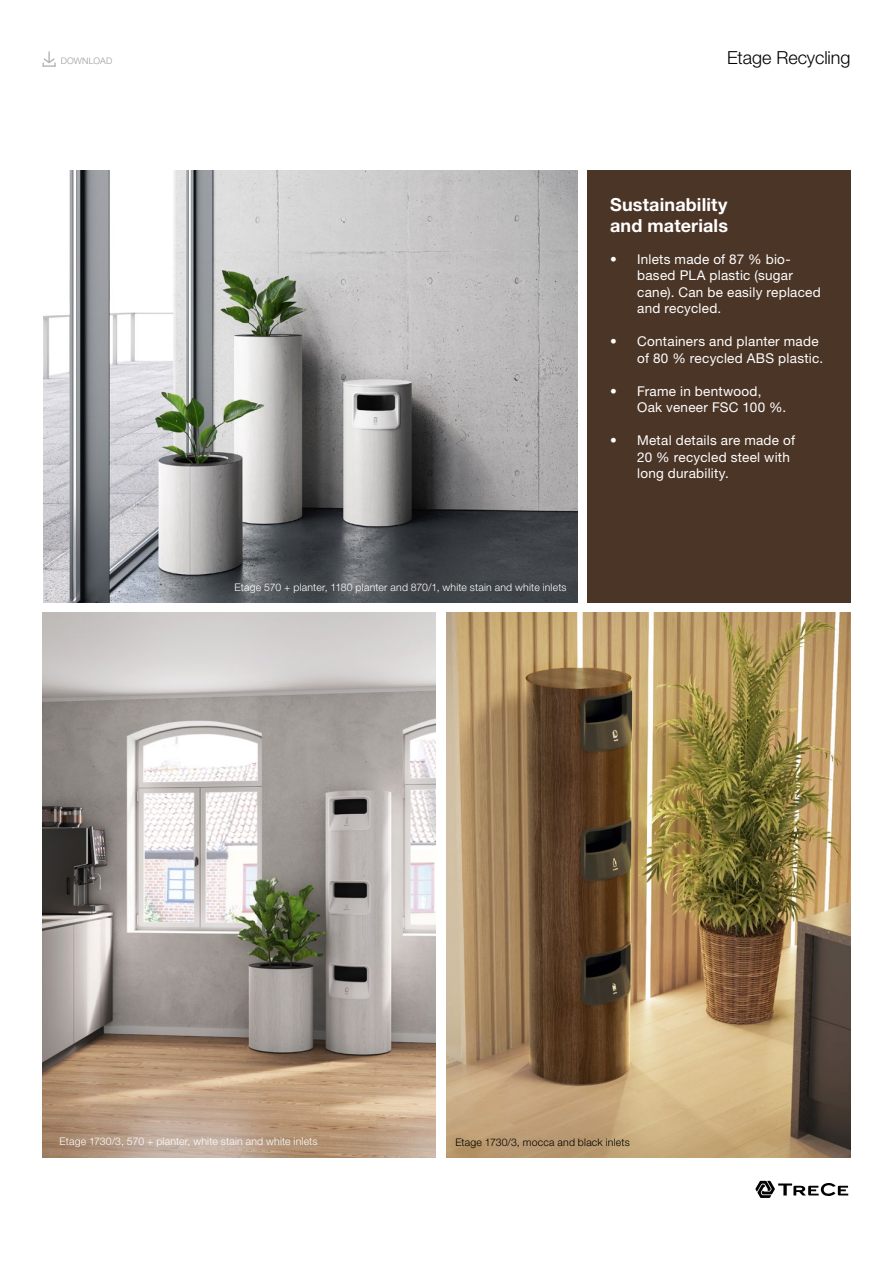
<style>
.page{position:relative;width:893px;height:1263px;background:#fff}
.page>*{position:absolute;margin:0;border:0;box-sizing:border-box;transform-origin:0 0}
.t1{font:700 18px/21px "Helvetica Neue LT Std";letter-spacing:.005em;color:#fff}
.t2{font:300 18px "Helvetica Neue LT Std";letter-spacing:-.005em;color:#000}
.t3{font:13.5px/16.5px "Helvetica Neue LT Std";letter-spacing:.02em;color:#fff}
.t4{font:300 10.5px "Helvetica Neue LT Std";letter-spacing:.02em;color:#fff}
.t5{font:300 10.5px "Helvetica Neue LT Std";letter-spacing:.02em;color:#000}
.t6{font:300 9px "Helvetica Neue LT Std";letter-spacing:.02em;color:#9d9d9c}
</style>
<div class="page">
<svg style="left:755px;top:1181px;width:93px;height:17px"></svg>
<img style="left:43px;top:613px;width:393px;height:544px">
<img style="left:44px;top:170px;width:533px;height:432px">
<div style="left:588px;top:170px;width:262px;height:432px;background:#4b3527"></div>
<img style="left:446px;top:613px;width:404px;height:544px">
<svg style="left:43px;top:51px;width:13px;height:16px"></svg>
<p class="t6" style="left:61px;top:55px;width:53px">DOWNLOAD</p>
<h1 class="t2" style="left:727px;top:46px;width:125px">Etage Recycling</h1>
<p class="t4" style="left:235px;top:581px;width:334px">Etage 570 + planter, 1180 planter and 870/1, white stain and white inlets</p>
<h1 class="t1" style="left:610px;top:194px;width:119px">Sustainability and materials</h1>
<p class="t3" style="left:637px;top:250px;width:185px;text-indent:-27px">• Inlets made of 87 % bio&shy;based PLA plastic (sugar cane). Can be easily replaced and recycled.</p>
<p class="t3" style="left:637px;top:333px;width:187px;text-indent:-27px">• Containers and planter made of 80 % recycled ABS plastic.</p>
<p class="t3" style="left:637px;top:382px;width:151px;text-indent:-27px">• Frame in bentwood,<br>Oak veneer FSC 100 %.</p>
<p class="t3" style="left:637px;top:432px;width:159px;text-indent:-27px">• Metal details are made of<br>20 % recycled steel with long durability.</p>
<p class="t4" style="left:60px;top:1135px;width:259px">Etage 1730/3, 570 + planter, white stain and white inlets</p>
<p class="t5" style="left:455px;top:1136px;width:176px">Etage 1730/3, mocca and black inlets</p>
</div>
